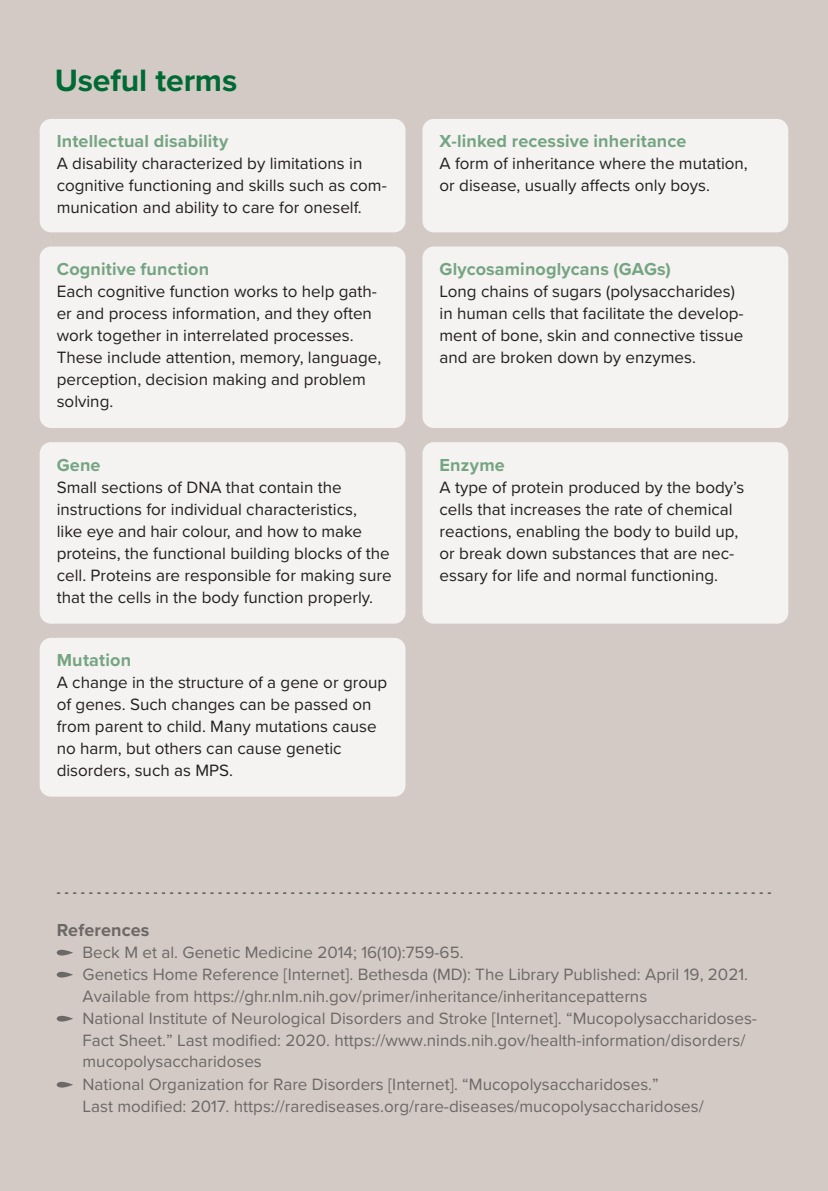
<style>
.page{position:relative;width:828px;height:1191px;background:#d4cac5}
.page>*{position:absolute;margin:0;border:0;box-sizing:border-box;transform-origin:0 0}
.t1{font:700 32px "Proxima Nova";letter-spacing:-.005em;color:#006a35}
.t2{font:700 18px "Proxima Nova";letter-spacing:.01em;color:#75a483}
.t3{font:700 18px "Proxima Nova";letter-spacing:.01em;color:#6b6866}
.t4{font:17px/22px "Proxima Nova";color:#231f20}
.t5{font:17px/22px "Proxima Nova";color:#6b6866}
</style>
<div class="page">
<svg style="left:57px;top:892px;width:714px;height:2px"></svg>
<div style="left:40px;top:119px;width:365px;height:113px;background:#f5f3f1;border-radius:11px"></div>
<div style="left:40px;top:246px;width:365px;height:182px;background:#f5f3f1;border-radius:11px"></div>
<div style="left:40px;top:442px;width:365px;height:181px;background:#f5f3f1;border-radius:11px"></div>
<div style="left:422px;top:119px;width:366px;height:113px;background:#f5f3f1;border-radius:11px"></div>
<div style="left:422px;top:246px;width:366px;height:182px;background:#f5f3f1;border-radius:11px"></div>
<div style="left:422px;top:442px;width:366px;height:181px;background:#f5f3f1;border-radius:11px"></div>
<div style="left:40px;top:638px;width:365px;height:158px;background:#f5f3f1;border-radius:11px"></div>
<svg style="left:57px;top:949px;width:16px;height:6px"></svg>
<svg style="left:57px;top:971px;width:16px;height:6px"></svg>
<svg style="left:57px;top:1015px;width:16px;height:6px"></svg>
<svg style="left:57px;top:1081px;width:16px;height:6px"></svg>
<h1 class="t1" style="left:55px;top:56px;width:184px">Useful terms</h1>
<p class="t2" style="left:57px;top:128px;width:173px">Intellectual disability</p>
<p class="t4" style="left:57px;top:152px;width:331px">A disability characterized by limitations in cognitive functioning and skills such as com&shy;munication and ability to care for oneself.</p>
<p class="t2" style="left:57px;top:255px;width:154px">Cognitive function</p>
<p class="t4" style="left:57px;top:279px;width:326px">Each cognitive function works to help gath&shy;er and process information, and they often work together in interrelated processes.<br>These include attention, memory, language, perception, decision making and problem solving.</p>
<p class="t2" style="left:57px;top:451px;width:45px">Gene</p>
<p class="t4" style="left:57px;top:475px;width:336px">Small sections of DNA that contain the instructions for individual characteristics,<br>like eye and hair colour, and how to make proteins, the functional building blocks of the cell. Proteins are responsible for making sure that the cells in the body function properly.</p>
<p class="t2" style="left:57px;top:647px;width:76px">Mutation</p>
<p class="t4" style="left:57px;top:671px;width:332px">A change in the structure of a gene or group of genes. Such changes can be passed on from parent to child. Many mutations cause no harm, but others can cause genetic disorders, such as MPS.</p>
<p class="t2" style="left:439px;top:128px;width:248px">X-linked recessive inheritance</p>
<p class="t4" style="left:439px;top:152px;width:310px">A form of inheritance where the mutation, or disease, usually affects only boys.</p>
<p class="t2" style="left:439px;top:255px;width:233px">Glycosaminoglycans (GAGs)</p>
<p class="t4" style="left:439px;top:279px;width:305px">Long chains of sugars (polysaccharides) in human cells that facilitate the develop&shy;ment of bone, skin and connective tissue and are broken down by enzymes.</p>
<p class="t2" style="left:439px;top:451px;width:67px">Enzyme</p>
<p class="t4" style="left:439px;top:475px;width:306px">A type of protein produced by the body’s cells that increases the rate of chemical reactions, enabling the body to build up, or break down substances that are nec&shy;essary for life and normal functioning.</p>
<p class="t3" style="left:57px;top:916px;width:94px">References</p>
<p class="t5" style="left:83px;top:940px;width:676px">Beck M et al. Genetic Medicine 2014; 16(10):759-65.<br>Genetics Home Reference [Internet]. Bethesda (MD): The Library Published: April 19, 2021.<br>Available from https://ghr.nlm.nih.gov/primer/inheritance/inheritancepatterns<br>National Institute of Neurological Disorders and Stroke [Internet]. “Mucopolysaccharidoses-Fact Sheet.” Last modified: 2020. https://www.ninds.nih.gov/health-information/disorders/ mucopolysaccharidoses<br>National Organization for Rare Disorders [Internet]. “Mucopolysaccharidoses.”<br>Last modified: 2017. https://rarediseases.org/rare-diseases/mucopolysaccharidoses/</p>
</div>
